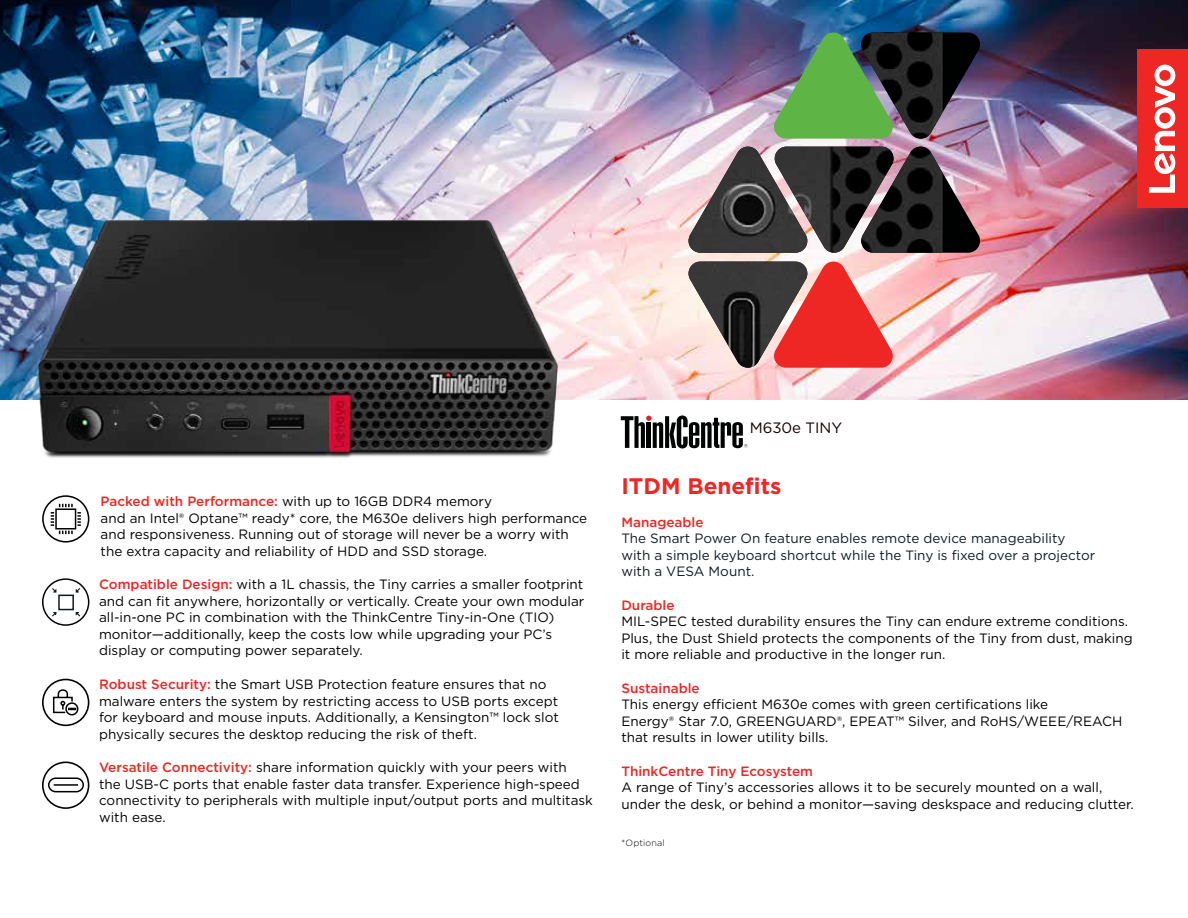
<style>
.page{position:relative;width:1188px;height:918px;background:#fff}
.page>*{position:absolute;margin:0;border:0;box-sizing:border-box;transform-origin:0 0}
.t1{font:700 22.5px "Gotham";color:#ee2624}
.t2{font:15px "Gotham";color:#120000}
.t3{font:13.5px/16.5px "Gotham";color:#000}
.t4{font:13.5px/16.5px "Gotham";color:#121b21}
.t5{font:500 13.5px "Gotham";color:#ee2624}
.t6{font:300 9px "Gotham";letter-spacing:.02em;color:#000}
.s1{font-weight:500;color:#ee2624}
</style>
<div class="page">
<img style="left:0;top:0;width:1188px;height:400px">
<img style="left:687px;top:33px;width:295px;height:337px">
<svg style="left:771px;top:260px;width:125px;height:108px;background:#db5f5d"></svg>
<img style="left:771px;top:31px;width:125px;height:108px">
<svg style="left:42px;top:495px;width:47px;height:48px"></svg>
<svg style="left:42px;top:762px;width:47px;height:47px"></svg>
<div style="left:1137px;top:50px;width:51px;height:158px;background:#ee2624"></div>
<svg style="left:1149px;top:65px;width:26px;height:128px"></svg>
<img style="left:24px;top:207px;width:548px;height:251px">
<div style="left:49px;top:778px;width:34px;height:14px;background:#fff;border-radius:7px"></div>
<div style="left:48px;top:777px;width:36px;height:15px;border:2px solid #000;border-radius:7px"></div>
<hr style="left:54px;top:784px;width:24px;height:2px;background:#000">
<svg style="left:621px;top:415px;width:126px;height:34px"></svg>
<svg style="left:42px;top:578px;width:47px;height:48px"></svg>
<svg style="left:42px;top:679px;width:47px;height:47px"></svg>
<p class="t3" style="left:101px;top:493px;width:488px"><span class="s1">Packed with Performance:</span> with up to 16GB DDR4 memory<br>and an Intel® Optane™ ready* core, the M630e delivers high performance and responsiveness. Running out of storage will never be a worry with the extra capacity and reliability of HDD and SSD storage.</p>
<p class="t3" style="left:99px;top:576px;width:487px"><span class="s1">Compatible Design:</span> with a 1L chassis, the Tiny carries a smaller footprint and can fit anywhere, horizontally or vertically. Create your own modular all-in-one PC in combination with the ThinkCentre Tiny-in-One (TIO) monitor—additionally, keep the costs low while upgrading your PC’s display or computing power separately.</p>
<p class="t3" style="left:99px;top:676px;width:461px"><span class="s1">Robust Security:</span> the Smart USB Protection feature ensures that no malware enters the system by restricting access to USB ports except for keyboard and mouse inputs. Additionally, a Kensington™ lock slot physically secures the desktop reducing the risk of theft.</p>
<p class="t3" style="left:99px;top:759px;width:495px"><span class="s1">Versatile Connectivity:</span> share information quickly with your peers with<br>the USB-C ports that enable faster data transfer. Experience high-speed connectivity to peripherals with multiple input/output ports and multitask with ease.</p>
<p class="t2" style="left:750px;top:418px;width:94px">M630e TINY</p>
<h1 class="t1" style="left:621px;top:471px;width:161px">ITDM Benefits</h1>
<p class="t5" style="left:621px;top:513px;width:84px">Manageable</p>
<p class="t4" style="left:621px;top:530px;width:475px">The Smart Power On feature enables remote device manageability with a simple keyboard shortcut while the Tiny is fixed over a projector with a VESA Mount.</p>
<p class="t5" style="left:621px;top:596px;width:55px">Durable</p>
<p class="t3" style="left:621px;top:613px;width:513px">MIL-SPEC tested durability ensures the Tiny can endure extreme conditions.<br>Plus, the Dust Shield protects the components of the Tiny from dust, making it more reliable and productive in the longer run.</p>
<p class="t5" style="left:621px;top:679px;width:80px">Sustainable</p>
<p class="t3" style="left:621px;top:696px;width:503px">This energy efficient M630e comes with green certifications like<br>Energy® Star 7.0, GREENGUARD®, EPEAT™ Silver, and RoHS/WEEE/REACH that results in lower utility bills.</p>
<p class="t5" style="left:621px;top:762px;width:193px">ThinkCentre Tiny Ecosystem</p>
<p class="t3" style="left:621px;top:779px;width:514px">A range of Tiny’s accessories allows it to be securely mounted on a wall, under the desk, or behind a monitor—saving deskspace and reducing clutter.</p>
<p class="t6" style="left:621px;top:837px;width:45px">*Optional</p>
</div>
